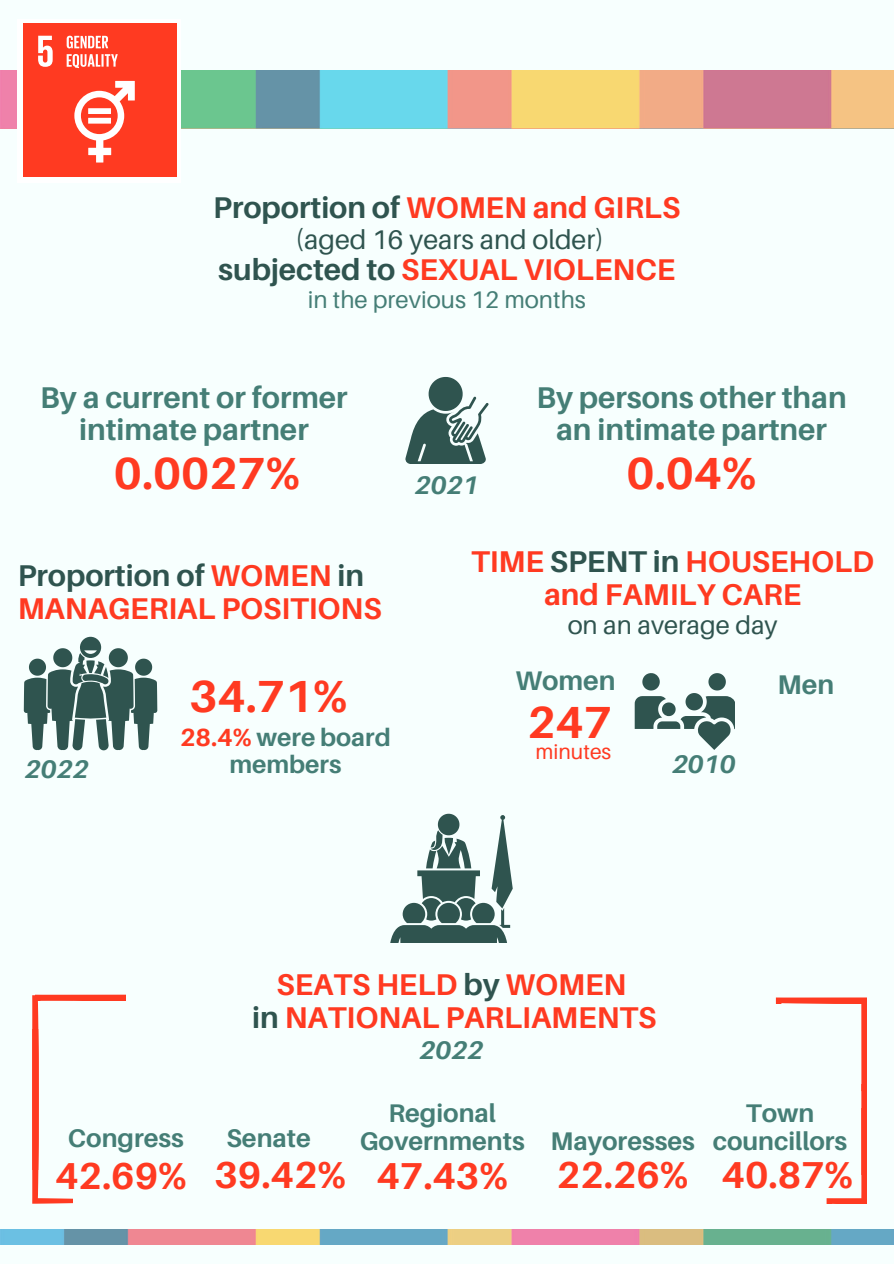
<style>
.page{position:relative;width:894px;height:1264px;background:#fff}
.page>*{position:absolute;margin:0;border:0;box-sizing:border-box;transform-origin:0 0}
.t1{font:700 45px "Aileron";color:#ff3a21}
.t2{font:700 37.5px "Aileron";color:#ff3a21}
.t3{font:700 30px/32.7px "Aileron";color:#ff3a21;text-align:center}
.t4{font:700 30px/32.7px "Aileron";color:#457e76;text-align:center}
.t5{font:27px "Aileron";color:#2f544f}
.t6{font:700 27px "Aileron";color:#457e76}
.t7{font:700 25.5px/28.2px "Aileron";color:#457e76;text-align:center}
.t8{font:italic 700 25.5px "Aileron";color:#457e76}
.t9{font:25.5px "Aileron";color:#2f544f}
.t10{font:700 24.9px/27px "Aileron";color:#457e76;text-align:center}
.t11{font:24px "Aileron";color:#457e76}
.t12{font:21px "Aileron";color:#ff3a21}
.s1{color:#2f544f}
.s2{color:#ff3a21}
</style>
<div class="page">
<div style="left:0;top:0;width:893px;height:1263px;background:#f7fffe"></div>
<img style="left:0;top:70px;width:893px;height:59px">
<div style="left:18px;top:19px;width:163px;height:164px;background:#fff"></div>
<svg style="left:24px;top:636px;width:133px;height:114px"></svg>
<svg style="left:634px;top:673px;width:100px;height:76px"></svg>
<svg style="left:390px;top:813px;width:122px;height:130px"></svg>
<svg style="left:405px;top:377px;width:83px;height:86px"></svg>
<svg style="left:32px;top:994px;width:94px;height:209px"></svg>
<img style="left:0;top:1229px;width:893px;height:15px">
<svg style="left:775px;top:997px;width:91px;height:206px"></svg>
<div style="left:23px;top:23px;width:153px;height:153px;background:#ff3a21"></div>
<svg style="left:38px;top:36px;width:15px;height:31px"></svg>
<svg style="left:74px;top:81px;width:61px;height:81px"></svg>
<svg style="left:67px;top:54px;width:51px;height:14px"></svg>
<svg style="left:67px;top:36px;width:41px;height:12px"></svg>
<h1 class="t3" style="left:213px;top:191px;width:468px"><span class="s1">Proportion of</span> WOMEN and GIRLS</h1>
<h1 class="t5" style="left:295px;top:222px;width:310px">(aged 16 years and older)</h1>
<h1 class="t3" style="left:218px;top:253px;width:458px"><span class="s1">subjected to</span> SEXUAL VIOLENCE</h1>
<h1 class="t11" style="left:307px;top:285px;width:280px">in the previous 12 months</h1>
<h3 class="t4" style="left:40px;top:380px;width:309px">By a current or former intimate partner</h3>
<h3 class="t4" style="left:536px;top:380px;width:311px">By persons other than an intimate partner</h3>
<h5 class="t1" style="left:114px;top:445px;width:187px">0.0027%</h5>
<p class="t3" style="left:18px;top:559px;width:365px;text-align:left"><span class="s1">Proportion of</span> WOMEN <span class="s1">in<br></span>MANAGERIAL POSITIONS</p>
<h1 class="t8" style="left:25px;top:753px;width:65px">2022</h1>
<h3 class="t1" style="left:189px;top:668px;width:159px">34.71%</h3>
<p class="t10" style="left:180px;top:723px;width:212px"><span class="s2">28.4%</span> were board members</p>
<p class="t8" style="left:415px;top:469px;width:65px">2021</p>
<h4 class="t1" style="left:626px;top:445px;width:131px">0.04%</h4>
<h5 class="t3" style="left:471px;top:545px;width:404px">TIME <span class="s1">SPENT in</span> HOUSEHOLD and FAMILY CARE</h5>
<h5 class="t9" style="left:567px;top:609px;width:211px">on an average day</h5>
<p class="t6" style="left:515px;top:664px;width:102px">Women</p>
<h1 class="t1" style="left:527px;top:694px;width:86px">247</h1>
<h5 class="t12" style="left:535px;top:739px;width:77px">minutes</h5>
<p class="t8" style="left:671px;top:748px;width:65px">2010</p>
<p class="t6" style="left:777px;top:667px;width:58px">Men</p>
<h3 class="t3" style="left:252px;top:967px;width:405px">SEATS HELD <span class="s1">by</span> WOMEN<br><span class="s1">in</span> NATIONAL PARLIAMENTS</h3>
<h1 class="t7" style="left:68px;top:1123px;width:117px">Congress</h1>
<h3 class="t2" style="left:55px;top:1152px;width:133px">42.69%</h3>
<p class="t8" style="left:419px;top:1034px;width:65px">2022</p>
<h1 class="t7" style="left:226px;top:1123px;width:86px">Senate</h1>
<h6 class="t2" style="left:214px;top:1151px;width:133px">39.42%</h6>
<p class="t7" style="left:359px;top:1097px;width:166px">Regional<br>Governments</p>
<p class="t2" style="left:376px;top:1152px;width:133px">47.43%</p>
<h5 class="t7" style="left:550px;top:1126px;width:146px">Mayoresses</h5>
<p class="t2" style="left:556px;top:1151px;width:133px">22.26%</p>
<p class="t7" style="left:712px;top:1097px;width:136px">Town councillors</p>
<h3 class="t2" style="left:721px;top:1151px;width:133px">40.87%</h3>
</div>
